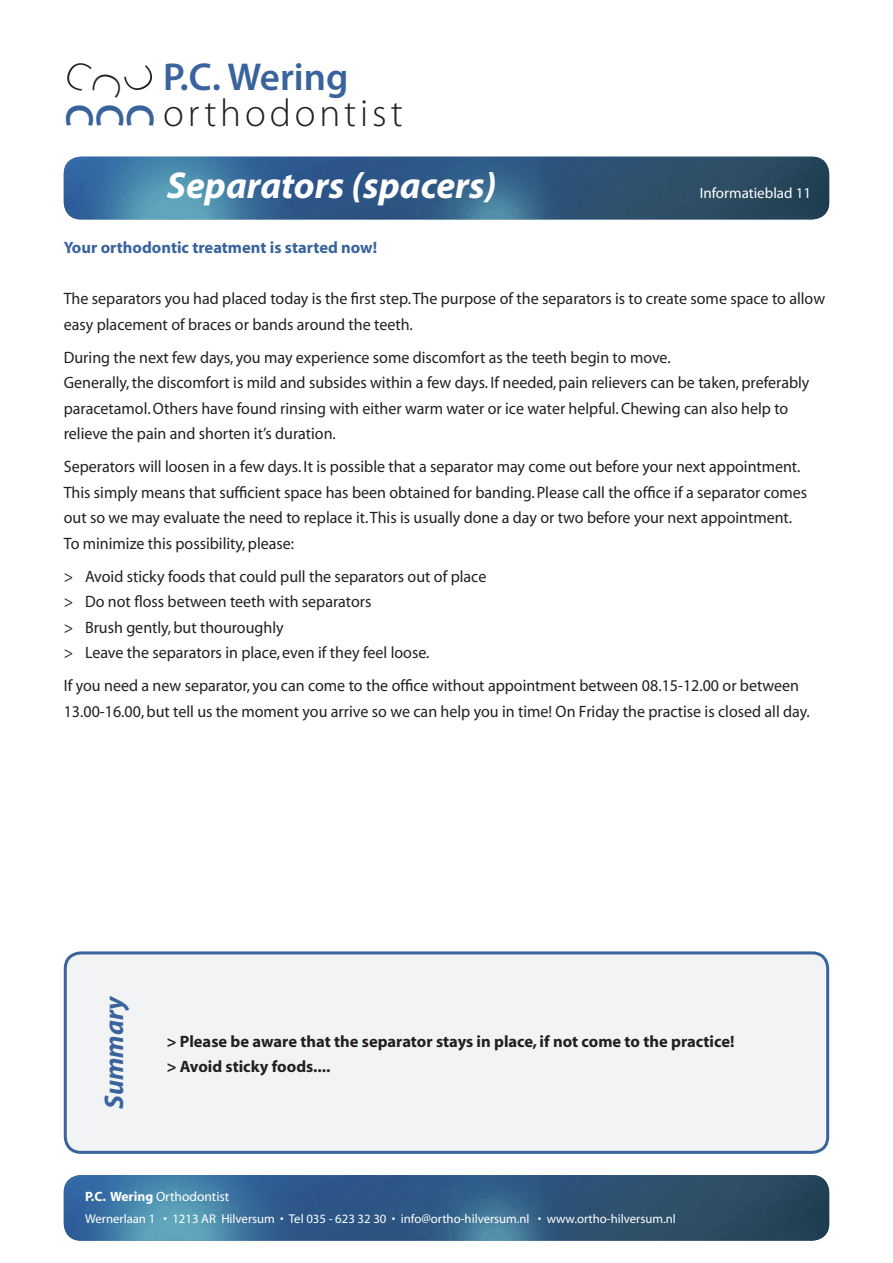
<style>
.page{position:relative;width:893px;height:1263px;background:#fff}
.page>*{position:absolute;margin:0;border:0;box-sizing:border-box;transform-origin:0 0}
.t1{font:600 39px "Myriad Pro";color:#38639c}
.t2{font:300 39px "Myriad Pro";letter-spacing:.1em;color:#231f20}
.t3{font:italic 700 37.5px "Myriad";color:#fff}
.t4{font:italic 700 27px "Myriad";color:#38639c}
.t5{font:16.5px/25.5px "Myriad";color:#231f20}
.t6{font:700 16.5px "Myriad";color:#231f20}
.t7{font:700 16.5px "Myriad";color:#38639c}
.t8{font:15px "Myriad";color:#fff}
.t9{font:13.5px "Myriad";color:#fff}
.t10{font:12.75px "Myriad";color:#fff}
.s1{font-weight:700}
</style>
<div class="page">
<img style="left:64px;top:157px;width:765px;height:62px">
<div style="left:65px;top:953px;width:763px;height:199px;background:#f2f3f4;border-radius:16px"></div>
<div style="left:64px;top:951px;width:765px;height:203px;border:3px solid #38639c;border-radius:16px"></div>
<img style="left:64px;top:1175px;width:765px;height:66px">
<p class="t1" style="left:105px;top:104px;width:24px;rotate:90deg">C</p>
<p class="t1" style="left:135px;top:104px;width:24px;rotate:90deg">C</p>
<p class="t1" style="left:165px;top:104px;width:24px;rotate:90deg">C</p>
<p class="t1" style="left:163px;top:52px;width:187px">P.C. Wering</p>
<p class="t2" style="left:163px;top:90px;width:241px">orthodontist</p>
<p class="t3" style="left:167px;top:166px;width:331px">Separators (spacers)</p>
<p class="t8" style="left:700px;top:185px;width:113px">Informatieblad 11</p>
<p class="t7" style="left:64px;top:239px;width:315px">Your orthodontic treatment is started now!</p>
<p class="t5" style="left:64px;top:286px;width:763px">The separators you had placed today is the first step. The purpose of the separators is to create some space to allow easy placement of braces or bands around the teeth.</p>
<p class="t5" style="left:64px;top:345px;width:608px">During the next few days, you may experience some discomfort as the teeth begin to move.</p>
<p class="t5" style="left:64px;top:370px;width:747px">Generally, the discomfort is mild and subsides within a few days. If needed, pain relievers can be taken, preferably paracetamol. Others have found rinsing with either warm water or ice water helpful. Chewing can also help to relieve the pain and shorten it’s duration.</p>
<p class="t5" style="left:64px;top:454px;width:738px">Seperators will loosen in a few days. It is possible that a separator may come out before your next appointment.</p>
<p class="t5" style="left:64px;top:480px;width:745px">This simply means that sufficient space has been obtained for banding. Please call the office if a separator comes out so we may evaluate the need to replace it. This is usually done a day or two before your next appointment.</p>
<p class="t5" style="left:64px;top:531px;width:232px">To minimize this possibility, please:</p>
<p class="t5" style="left:64px;top:564px;width:424px">&gt; Avoid sticky foods that could pull the separators out of place</p>
<p class="t5" style="left:64px;top:589px;width:309px">&gt; Do not floss between teeth with separators</p>
<p class="t5" style="left:64px;top:615px;width:221px">&gt; Brush gently, but thouroughly</p>
<p class="t5" style="left:64px;top:640px;width:367px">&gt; Leave the separators in place, even if they feel loose.</p>
<p class="t5" style="left:64px;top:673px;width:747px">If you need a new separator, you can come to the office without appointment between 08.15-12.00 or between<br>13.00-16.00, but tell us the moment you arrive so we can help you in time! On Friday the practise is closed all day.</p>
<p class="t4" style="left:100px;top:1109px;width:116px;rotate:-90deg">Summary</p>
<p class="t6" style="left:167px;top:1033px;width:569px">&gt; Please be aware that the separator stays in place, if not come to the practice!</p>
<p class="t6" style="left:167px;top:1058px;width:165px">&gt; Avoid sticky foods....</p>
<p class="t9" style="left:85px;top:1190px;width:146px"><span class="s1">P.C. Wering</span> Orthodontist</p>
<p class="t10" style="left:85px;top:1213px;width:592px">Wernerlaan 1 • 1213 AR Hilversum • Tel 035 - 623 32 30 • info@ortho-hilversum.nl • www.ortho-hilversum.nl</p>
</div>
